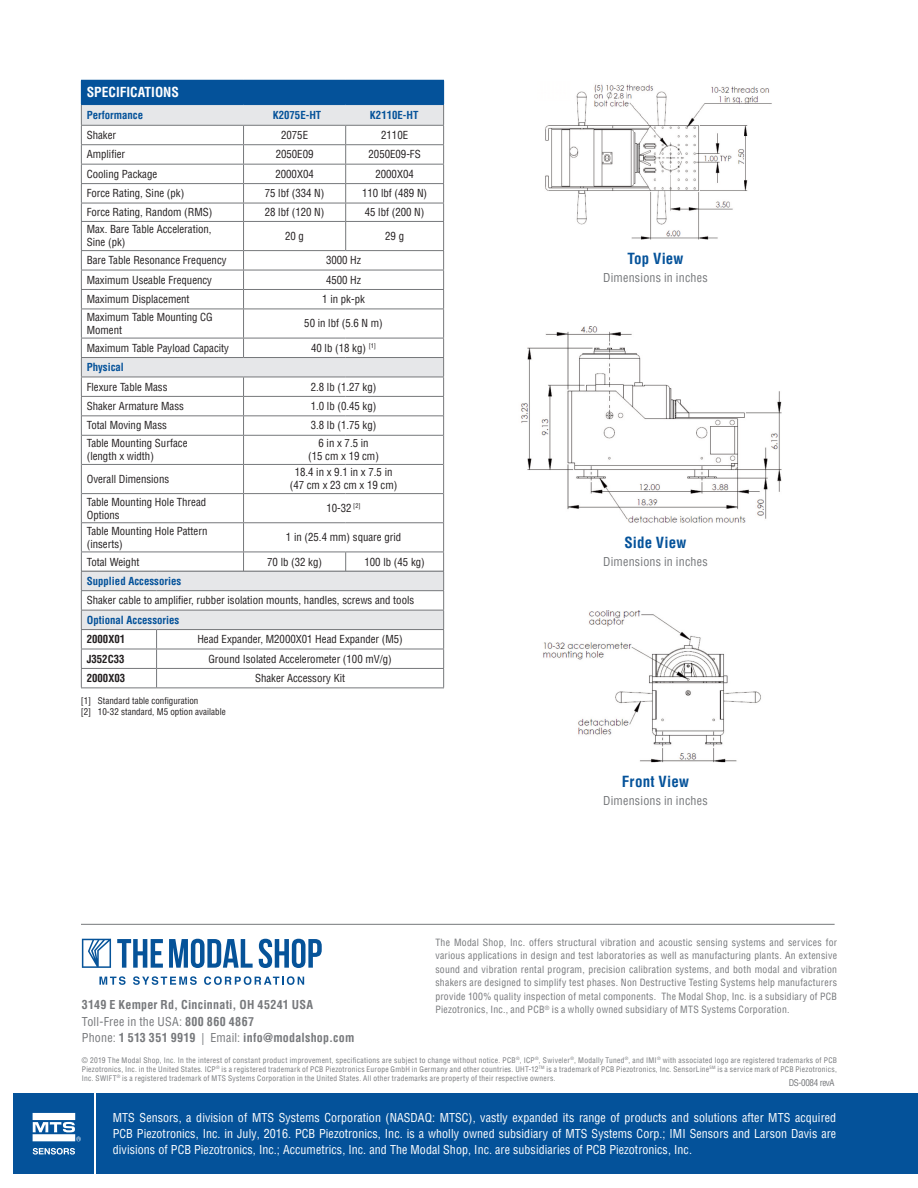
<style>
.page{position:relative;width:918px;height:1188px;background:#fff}
.page>*{position:absolute;margin:0;border:0;box-sizing:border-box;transform-origin:0 0}
.Graphic_Caption_1{font:700 condensed 15px "Helvetica LT Pro";letter-spacing:.01em;color:#04529a}
.TABLE_-_Header{font:700 condensed 13.5px "Helvetica LT Pro";color:#fff}
.t1{font:condensed 12px/16px "Helvetica LT Pro";letter-spacing:.005em;color:#fff;text-align:justify}
.Contact_Info{font:700 condensed 12px/16.5px "Helvetica LT Pro";letter-spacing:.02em;color:#76787b}
.Graphic_Caption_1-2{font:condensed 12px "Helvetica LT Pro";letter-spacing:.02em;color:#76787b}
.TABLE_-_Body{font:condensed 10.8px/12.9px "Helvetica LT Pro";color:#231f20}
.TABLE_-_Spec_Group_T{font:700 condensed 10.8px "Helvetica LT Pro";color:#04529a}
.TABLE_-_Body-2{font:700 condensed 10.8px "Helvetica LT Pro";color:#231f20}
.t2{font:condensed 9.75px/13.5px "Helvetica LT Pro";letter-spacing:.03em;color:#76787b;text-align:justify}
.t3{font:condensed 9px "Helvetica LT Pro";color:#231f20}
.Legal_Text{font:condensed 9px "Helvetica LT Pro";letter-spacing:-.04em;color:#76787b}
.Legal_Text-2{font:condensed 7.5px/9px "Helvetica LT Pro";letter-spacing:.04em;color:#76787b;text-align:justify}
.s1{font-weight:400}
</style>
<div class="page">
<hr style="left:81px;top:80px;width:163px;height:1px;background:#04529a">
<hr style="left:244px;top:80px;width:102px;height:1px;background:#04529a">
<hr style="left:346px;top:80px;width:98px;height:1px;background:#04529a">
<hr style="left:81px;top:688px;width:76px;height:1px;background:#76787b">
<svg style="left:81px;top:81px;width:363px;height:607px"></svg>
<hr style="left:157px;top:668px;width:287px;height:1px;background:#76787b">
<hr style="left:157px;top:688px;width:287px;height:1px;background:#76787b">
<img style="left:545px;top:84px;width:227px;height:156px">
<img style="left:521px;top:326px;width:261px;height:197px">
<img style="left:543px;top:610px;width:218px;height:153px">
<div style="left:631px;top:425px;width:48px;height:30px;background:#fff"></div>
<svg style="left:117px;top:939px;width:46px;height:29px"></svg>
<svg style="left:169px;top:939px;width:84px;height:29px"></svg>
<svg style="left:259px;top:939px;width:63px;height:29px"></svg>
<svg style="left:82px;top:939px;width:29px;height:29px"></svg>
<svg style="left:99px;top:976px;width:27px;height:9px"></svg>
<svg style="left:133px;top:976px;width:64px;height:9px"></svg>
<svg style="left:204px;top:976px;width:100px;height:9px"></svg>
<hr style="left:81px;top:924px;width:754px;height:1px;background:#76787b">
<div style="left:96px;top:1094px;width:822px;height:80px;background:#04529a"></div>
<div style="left:13px;top:1094px;width:81px;height:80px;background:#04529a"></div>
<svg style="left:33px;top:1113px;width:48px;height:28px"></svg>
<svg style="left:33px;top:1148px;width:42px;height:7px"></svg>
<p class="TABLE_-_Header" style="left:87px;top:83px;width:94px">SPECIFICATIONS</p>
<p class="TABLE_-_Spec_Group_T" style="left:87px;top:108px;width:58px">Performance</p>
<p class="TABLE_-_Spec_Group_T" style="left:273px;top:108px;width:50px">K2075E-HT</p>
<p class="TABLE_-_Spec_Group_T" style="left:370px;top:108px;width:50px">K2110E-HT</p>
<p class="TABLE_-_Body" style="left:87px;top:128px;width:31px">Shaker</p>
<p class="TABLE_-_Body" style="left:281px;top:128px;width:28px">2075E</p>
<p class="TABLE_-_Body" style="left:381px;top:128px;width:28px">2110E</p>
<p class="TABLE_-_Body" style="left:87px;top:148px;width:40px">Amplifier</p>
<p class="TABLE_-_Body" style="left:276px;top:148px;width:39px">2050E09</p>
<p class="TABLE_-_Body" style="left:369px;top:148px;width:54px">2050E09-FS</p>
<p class="TABLE_-_Body" style="left:87px;top:167px;width:72px">Cooling Package</p>
<p class="TABLE_-_Body" style="left:275px;top:167px;width:40px">2000X04</p>
<p class="TABLE_-_Body" style="left:375px;top:167px;width:40px">2000X04</p>
<p class="TABLE_-_Body" style="left:87px;top:187px;width:99px">Force Rating, Sine (pk)</p>
<p class="TABLE_-_Body" style="left:265px;top:187px;width:61px">75 lbf (334 N)</p>
<p class="TABLE_-_Body" style="left:362px;top:187px;width:67px">110 lbf (489 N)</p>
<p class="TABLE_-_Body" style="left:87px;top:206px;width:127px">Force Rating, Random (RMS)</p>
<p class="TABLE_-_Body" style="left:265px;top:206px;width:61px">28 lbf (120 N)</p>
<p class="TABLE_-_Body" style="left:365px;top:206px;width:61px">45 lbf (200 N)</p>
<p class="TABLE_-_Body" style="left:87px;top:223px;width:126px">Max. Bare Table Acceleration,<br>Sine (pk)</p>
<p class="TABLE_-_Body" style="left:285px;top:229px;width:20px">20 g</p>
<p class="TABLE_-_Body" style="left:385px;top:229px;width:20px">29 g</p>
<p class="TABLE_-_Body" style="left:87px;top:254px;width:141px">Bare Table Resonance Frequency</p>
<p class="TABLE_-_Body" style="left:326px;top:254px;width:37px">3000 Hz</p>
<p class="TABLE_-_Body" style="left:87px;top:273px;width:127px">Maximum Useable Frequency</p>
<p class="TABLE_-_Body" style="left:326px;top:273px;width:37px">4500 Hz</p>
<p class="TABLE_-_Body" style="left:87px;top:293px;width:104px">Maximum Displacement</p>
<p class="TABLE_-_Body" style="left:322px;top:293px;width:44px">1 in pk-pk</p>
<p class="TABLE_-_Body" style="left:87px;top:310px;width:128px">Maximum Table Mounting CG<br>Moment</p>
<p class="TABLE_-_Body" style="left:304px;top:317px;width:80px">50 in lbf (5.6 N m)</p>
<p class="TABLE_-_Body" style="left:87px;top:341px;width:144px">Maximum Table Payload Capacity</p>
<p class="TABLE_-_Body" style="left:311px;top:341px;width:66px">40 lb (18 kg) <sup>[1]</sup></p>
<p class="TABLE_-_Spec_Group_T" style="left:87px;top:360px;width:39px">Physical</p>
<p class="TABLE_-_Body" style="left:87px;top:380px;width:82px">Flexure Table Mass</p>
<p class="TABLE_-_Body" style="left:311px;top:380px;width:67px">2.8 lb (1.27 kg)</p>
<p class="TABLE_-_Body" style="left:87px;top:400px;width:99px">Shaker Armature Mass</p>
<p class="TABLE_-_Body" style="left:311px;top:400px;width:67px">1.0 lb (0.45 kg)</p>
<p class="TABLE_-_Body" style="left:87px;top:419px;width:82px">Total Moving Mass</p>
<p class="TABLE_-_Body" style="left:311px;top:419px;width:67px">3.8 lb (1.75 kg)</p>
<p class="TABLE_-_Body" style="left:87px;top:437px;width:102px">Table Mounting Surface (length x width)</p>
<p class="TABLE_-_Body" style="left:308px;top:437px;width:72px;text-align:center">6 in x 7.5 in<br>(15 cm x 19 cm)</p>
<p class="TABLE_-_Body" style="left:87px;top:472px;width:84px">Overall Dimensions</p>
<p class="TABLE_-_Body" style="left:290px;top:466px;width:109px;text-align:center">18.4 in x 9.1 in x 7.5 in (47 cm x 23 cm x 19 cm)</p>
<p class="TABLE_-_Body" style="left:87px;top:495px;width:121px">Table Mounting Hole Thread<br>Options</p>
<p class="TABLE_-_Body" style="left:327px;top:502px;width:36px">10-32 <sup>[2]</sup></p>
<p class="TABLE_-_Body" style="left:87px;top:524px;width:122px">Table Mounting Hole Pattern (inserts)</p>
<p class="TABLE_-_Body" style="left:286px;top:531px;width:117px">1 in (25.4 mm) square grid</p>
<p class="TABLE_-_Body" style="left:87px;top:555px;width:54px">Total Weight</p>
<p class="TABLE_-_Body" style="left:267px;top:555px;width:56px">70 lb (32 kg)</p>
<p class="TABLE_-_Body" style="left:365px;top:555px;width:62px">100 lb (45 kg)</p>
<p class="TABLE_-_Spec_Group_T" style="left:87px;top:574px;width:96px">Supplied Accessories</p>
<p class="TABLE_-_Body" style="left:87px;top:594px;width:329px">Shaker cable to amplifier, rubber isolation mounts, handles, screws and tools</p>
<p class="TABLE_-_Spec_Group_T" style="left:87px;top:613px;width:94px">Optional Accessories</p>
<p class="TABLE_-_Body-2" style="left:87px;top:632px;width:40px">2000X01</p>
<p class="TABLE_-_Body" style="left:197px;top:633px;width:207px">Head Expander, M2000X01 Head Expander (M5)</p>
<p class="TABLE_-_Body-2" style="left:87px;top:651px;width:39px">J352C33</p>
<p class="TABLE_-_Body" style="left:208px;top:652px;width:185px">Ground Isolated Accelerometer (100 mV/g)</p>
<p class="TABLE_-_Body-2" style="left:87px;top:671px;width:40px">2000X03</p>
<p class="TABLE_-_Body" style="left:255px;top:672px;width:92px">Shaker Accessory Kit</p>
<p class="t3" style="left:81px;top:695px;width:119px">[1] Standard table configuration</p>
<p class="t3" style="left:81px;top:706px;width:146px">[2] 10-32 standard, M5 option available</p>
<p class="Graphic_Caption_1" style="left:627px;top:248px;width:58px">Top View</p>
<p class="Graphic_Caption_1-2" style="left:603px;top:270px;width:106px">Dimensions in inches</p>
<p class="Graphic_Caption_1" style="left:624px;top:533px;width:64px">Side View</p>
<p class="Graphic_Caption_1-2" style="left:603px;top:554px;width:106px">Dimensions in inches</p>
<p class="Graphic_Caption_1" style="left:622px;top:771px;width:69px">Front View</p>
<p class="Graphic_Caption_1-2" style="left:603px;top:793px;width:106px">Dimensions in inches</p>
<p class="Contact_Info" style="left:82px;top:996px;width:233px">3149 E Kemper Rd, Cincinnati, OH 45241 USA<br><span class="s1">Toll-Free in the USA:</span> 800 860 4867</p>
<p class="Contact_Info" style="left:82px;top:1029px;width:274px"><span class="s1">Phone:</span> 1 513 351 9919 <span class="s1">| Email:</span> info@modalshop.com</p>
<p class="t2" style="left:435px;top:935px;width:403px">The Modal Shop, Inc. offers structural vibration and acoustic sensing systems and services for various applications in design and test laboratories as well as manufacturing plants. An extensive sound and vibration rental program, precision calibration systems, and both modal and vibration shakers are designed to simplify test phases. Non Destructive Testing Systems help manufacturers provide 100% quality inspection of metal components. The Modal Shop, Inc. is a subsidiary of PCB Piezotronics, Inc., and PCB<sup>®</sup> is a wholly owned subsidiary of MTS Systems Corporation.</p>
<p class="Legal_Text-2" style="left:82px;top:1055px;width:757px">© 2019 The Modal Shop, Inc. In the interest of constant product improvement, specifications are subject to change without notice. PCB<sup>®</sup>, ICP<sup>®</sup>, Swiveler<sup>®</sup>, Modally Tuned<sup>®</sup>, and IMI<sup>®</sup> with associated logo are registered trademarks of PCB Piezotronics, Inc. in the United States. ICP<sup>®</sup> is a registered trademark of PCB Piezotronics Europe GmbH in Germany and other countries. UHT-12<sup>TM</sup> is a trademark of PCB Piezotronics, Inc. SensorLine<sup>SM</sup> is a service mark of PCB Piezotronics, Inc. SWIFT<sup>®</sup> is a registered trademark of MTS Systems Corporation in the United States. All other trademarks are property of their respective owners.</p>
<p class="t1" style="left:113px;top:1109px;width:725px">MTS Sensors, a division of MTS Systems Corporation (NASDAQ: MTSC), vastly expanded its range of products and solutions after MTS acquired PCB Piezotronics, Inc. in July, 2016. PCB Piezotronics, Inc. is a wholly owned subsidiary of MTS Systems Corp.; IMI Sensors and Larson Davis are divisions of PCB Piezotronics, Inc.; Accumetrics, Inc. and The Modal Shop, Inc. are subsidiaries of PCB Piezotronics, Inc.</p>
<p class="Legal_Text" style="left:789px;top:1077px;width:47px">DS-0084 revA</p>
</div>
